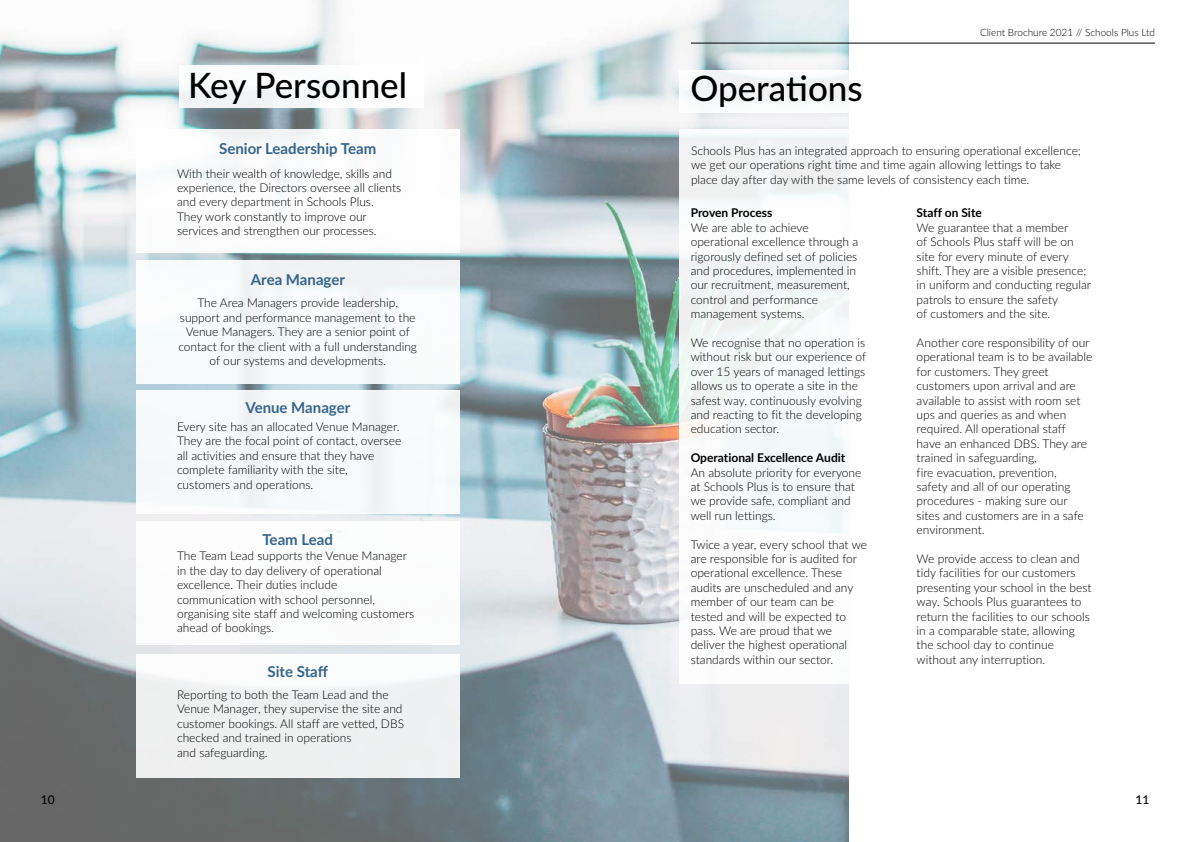
<style>
.page{position:relative;width:1191px;height:842px;background:#fff}
.page>*{position:absolute;margin:0;border:0;box-sizing:border-box;transform-origin:0 0}
.t1{font:500 35px "Lato";color:#000}
.t2{font:700 15px "Lato";color:#35648b}
.t3{font:300 12px/14.4px "Lato";color:#000}
.t4{font:700 12px "Lato";color:#000}
.t5{font:500 12px "Lato";color:#000}
.t6{font:300 10px "Lato";color:#000}
</style>
<div class="page">
<img style="left:0;top:0;width:849px;height:842px">
<div style="left:136px;top:129px;width:323px;height:124px;background:#fff"></div>
<div style="left:136px;top:260px;width:323px;height:123px;background:#f7fbfc"></div>
<div style="left:136px;top:391px;width:323px;height:123px;background:#f7f9fb"></div>
<div style="left:136px;top:521px;width:323px;height:124px;background:#fff"></div>
<div style="left:179px;top:65px;width:244px;height:43px;background:#fff"></div>
<div style="left:136px;top:654px;width:323px;height:123px;background:linear-gradient(to right,#f2f3f2,#f2f3f4)"></div>
<div style="left:679px;top:70px;width:199px;height:42px;background:#f6f8f9"></div>
<div style="left:679px;top:129px;width:428px;height:555px;background:#fff"></div>
<hr style="left:691px;top:43px;width:464px;height:1px;background:#000">
<h1 class="t1" style="left:188px;top:60px;width:220px">Key Personnel</h1>
<p class="t2" style="left:219px;top:137px;width:159px">Senior Leadership Team</p>
<p class="t3" style="left:177px;top:166px;width:226px">With their wealth of knowledge, skills and experience, the Directors oversee all clients and every department in Schools Plus.<br>They work constantly to improve our services and strengthen our processes.</p>
<p class="t2" style="left:251px;top:269px;width:96px">Area Manager</p>
<p class="t3" style="left:178px;top:295px;width:240px;text-align:center">The Area Managers provide leadership, support and performance management to the Venue Managers. They are a senior point of contact for the client with a full understanding of our systems and developments.</p>
<p class="t2" style="left:245px;top:396px;width:106px">Venue Manager</p>
<p class="t3" style="left:177px;top:419px;width:226px">Every site has an allocated Venue Manager.<br>They are the focal point of contact, oversee all activities and ensure that they have complete familiarity with the site, customers and operations.</p>
<p class="t2" style="left:262px;top:528px;width:72px">Team Lead</p>
<p class="t3" style="left:177px;top:548px;width:239px">The Team Lead supports the Venue Manager in the day to day delivery of operational excellence. Their duties include communication with school personnel, organising site staff and welcoming customers ahead of bookings.</p>
<p class="t2" style="left:268px;top:661px;width:62px">Site Staff</p>
<p class="t3" style="left:177px;top:687px;width:228px">Reporting to both the Team Lead and the Venue Manager, they supervise the site and customer bookings. All staff are vetted, DBS checked and trained in operations<br>and safeguarding.</p>
<p class="t6" style="left:980px;top:25px;width:176px">Client Brochure 2021 // Schools Plus Ltd</p>
<h1 class="t1" style="left:690px;top:63px;width:174px">Operations</h1>
<p class="t3" style="left:691px;top:143px;width:391px">Schools Plus has an integrated approach to ensuring operational excellence; we get our operations right time and time again allowing lettings to take place day after day with the same levels of consistency each time.</p>
<p class="t4" style="left:690px;top:204px;width:83px">Proven Process</p>
<p class="t3" style="left:690px;top:220px;width:169px">We are able to achieve operational excellence through a rigorously defined set of policies and procedures, implemented in our recruitment, measurement, control and performance management systems.</p>
<p class="t3" style="left:690px;top:335px;width:177px">We recognise that no operation is without risk but our experience of over 15 years of managed lettings allows us to operate a site in the safest way, continuously evolving and reacting to fit the developing education sector.</p>
<p class="t4" style="left:690px;top:449px;width:156px">Operational Excellence Audit</p>
<p class="t3" style="left:690px;top:465px;width:172px">An absolute priority for everyone at Schools Plus is to ensure that we provide safe, compliant and well run lettings.</p>
<p class="t3" style="left:690px;top:537px;width:178px">Twice a year, every school that we are responsible for is audited for operational excellence. These audits are unscheduled and any member of our team can be tested and will be expected to pass. We are proud that we deliver the highest operational standards within our sector.</p>
<p class="t4" style="left:916px;top:204px;width:67px">Staff on Site</p>
<p class="t3" style="left:916px;top:220px;width:176px">We guarantee that a member<br>of Schools Plus staff will be on site for every minute of every shift. They are a visible presence; in uniform and conducting regular patrols to ensure the safety<br>of customers and the site.</p>
<p class="t3" style="left:916px;top:335px;width:177px">Another core responsibility of our operational team is to be available for customers. They greet customers upon arrival and are available to assist with room set ups and queries as and when required. All operational staff have an enhanced DBS. They are trained in safeguarding,<br>fire evacuation, prevention,<br>safety and all of our operating procedures - making sure our sites and customers are in a safe environment.</p>
<p class="t3" style="left:916px;top:551px;width:176px">We provide access to clean and tidy facilities for our customers presenting your school in the best way. Schools Plus guarantees to return the facilities to our schools in a comparable state, allowing the school day to continue without any interruption.</p>
<p class="t5" style="left:41px;top:790px;width:15px">10</p>
<p class="t5" style="left:1135px;top:791px;width:15px">11</p>
</div>
